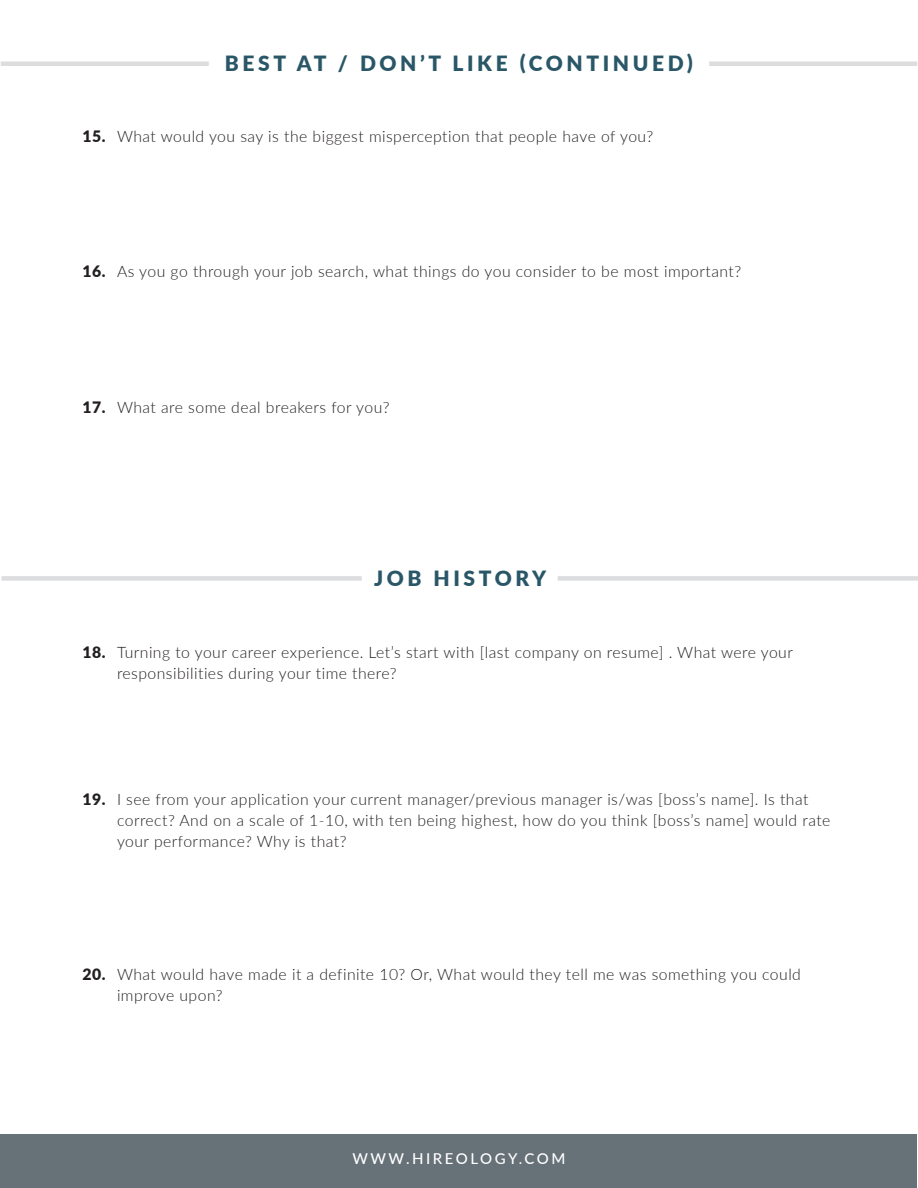
<style>
.page{position:relative;width:918px;height:1188px;background:#fff}
.page>*{position:absolute;margin:0;border:0;box-sizing:border-box;transform-origin:0 0}
.t1{font:900 21px "Lato";letter-spacing:.17em;color:#2a5768}
.t2{font:300 15.75px "Lato";letter-spacing:.03em;color:#231f20}
.t3{font:900 15.75px "Lato";letter-spacing:.03em;color:#231f20}
.t4{font:500 15px "Lato";letter-spacing:.17em;color:#fff}
</style>
<div class="page">
<div style="left:1px;top:1134px;width:916px;height:53px;background:#677178"></div>
<hr style="left:1px;top:62px;width:208px;height:4px;background:#dcdddf">
<div style="left:2px;top:576px;width:360px;height:5px;background:#dcdddf"></div>
<hr style="left:709px;top:62px;width:208px;height:4px;background:#dcdddf">
<div style="left:558px;top:576px;width:360px;height:5px;background:#dcdddf"></div>
<p class="t1" style="left:225px;top:47px;width:470px">BEST AT / DON’T LIKE (CONTINUED)</p>
<p class="t3" style="left:82px;top:124px;width:24px">15.</p>
<p class="t2" style="left:117px;top:125px;width:538px">What would you say is the biggest misperception that people have of you?</p>
<p class="t3" style="left:82px;top:259px;width:24px">16.</p>
<p class="t2" style="left:117px;top:260px;width:626px">As you go through your job search, what things do you consider to be most important?</p>
<p class="t3" style="left:82px;top:396px;width:24px">17.</p>
<p class="t2" style="left:117px;top:397px;width:274px">What are some deal breakers for you?</p>
<p class="t1" style="left:374px;top:562px;width:173px">JOB HISTORY</p>
<p class="t3" style="left:82px;top:640px;width:24px">18.</p>
<p class="t2" style="left:117px;top:641px;width:678px">Turning to your career experience. Let’s start with [last company on resume] . What were your</p>
<p class="t2" style="left:117px;top:662px;width:281px">responsibilities during your time there?</p>
<p class="t3" style="left:82px;top:788px;width:24px">19.</p>
<p class="t2" style="left:117px;top:789px;width:693px">I see from your application your current manager/previous manager is/was [boss’s name]. Is that</p>
<p class="t2" style="left:117px;top:810px;width:715px">correct? And on a scale of 1-10, with ten being highest, how do you think [boss’s name] would rate</p>
<p class="t2" style="left:117px;top:831px;width:231px">your performance? Why is that?</p>
<p class="t3" style="left:82px;top:962px;width:24px">20.</p>
<p class="t2" style="left:117px;top:963px;width:685px">What would have made it a definite 10? Or, What would they tell me was something you could</p>
<p class="t2" style="left:117px;top:984px;width:107px">improve upon?</p>
<p class="t4" style="left:352px;top:1148px;width:215px">WWW.HIREOLOGY.COM</p>
</div>
